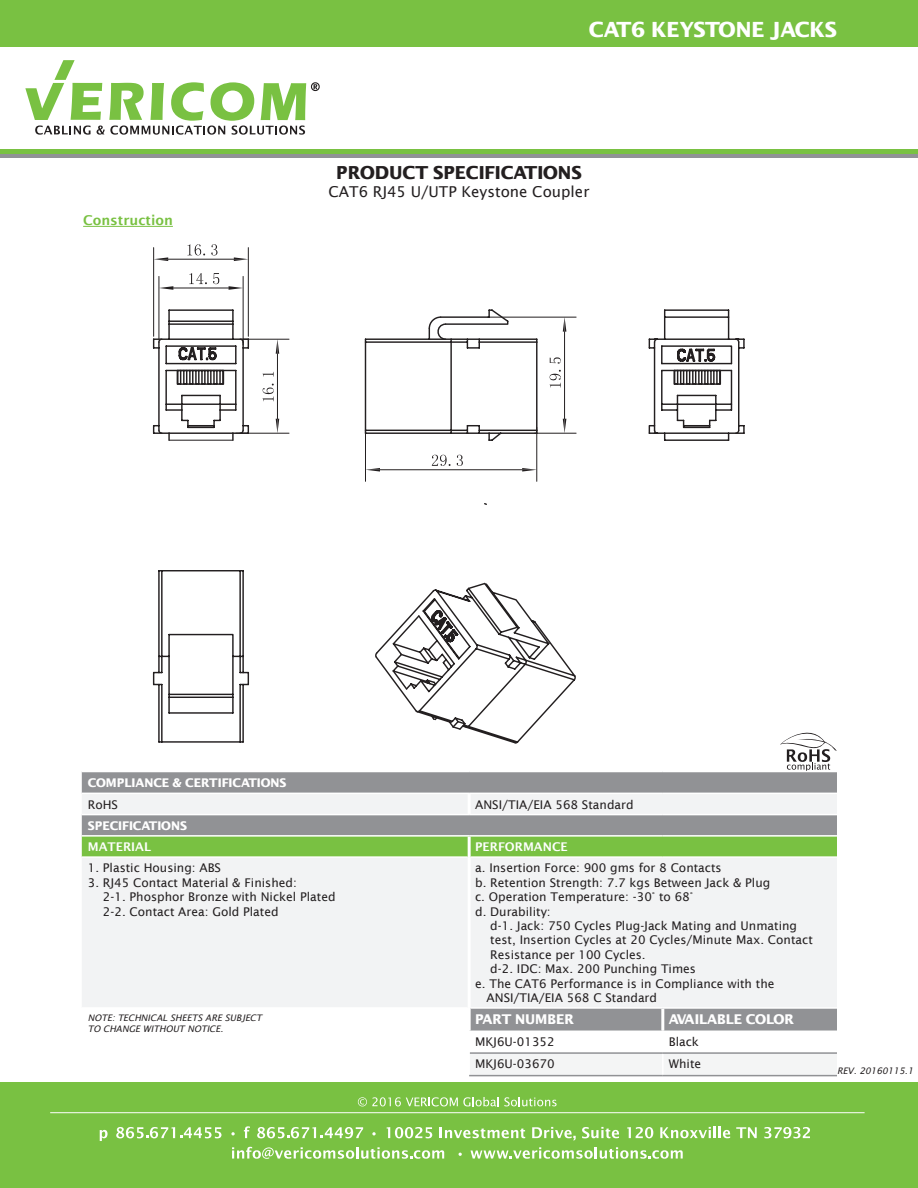
<style>
.page{position:relative;width:918px;height:1188px;background:#fff}
.page>*{position:absolute;margin:0;border:0;box-sizing:border-box;transform-origin:0 0}
.t1{font:700 21px "Lucida Sans";color:#fff}
.VCOM_header_TECH_SHE{font:700 18px "Lucida Sans";color:#231f20}
.TECH_SHEET_PN{font:15px "Lucida Sans";color:#231f20}
.VCOMGraph_headliner{font:700 13.5px "Lucida Sans";color:#fff}
.cat6_ftp{font:600 13.5px "Lucida Sans";color:#79c142}
.VCOM_graph_black_TEC{font:12px "Lucida Sans";color:#231f20}
.VCOM_Graph_headliner{font:700 12px "Lucida Sans";color:#fff}
.t2{font:600 12px "Lucida Sans";color:#fff}
.tt_title_2935_C{font:italic 9px "Lucida Sans";color:#231f20}
</style>
<div class="page">
<div style="left:0;top:0;width:918px;height:155px;background:#79c142"></div>
<div style="left:0;top:1082px;width:918px;height:106px;background:#79c142"></div>
<div style="left:0;top:47px;width:918px;height:102px;background:#fff"></div>
<svg style="left:100px;top:1130px;width:8px;height:11px"></svg>
<svg style="left:116px;top:1127px;width:105px;height:11px"></svg>
<svg style="left:231px;top:1132px;width:4px;height:3px"></svg>
<svg style="left:244px;top:1126px;width:6px;height:12px"></svg>
<svg style="left:257px;top:1127px;width:106px;height:11px"></svg>
<svg style="left:372px;top:1132px;width:4px;height:3px"></svg>
<svg style="left:387px;top:1127px;width:45px;height:11px"></svg>
<svg style="left:440px;top:1127px;width:85px;height:11px"></svg>
<svg style="left:532px;top:1127px;width:44px;height:13px"></svg>
<svg style="left:582px;top:1127px;width:37px;height:11px"></svg>
<svg style="left:627px;top:1127px;width:26px;height:11px"></svg>
<svg style="left:660px;top:1127px;width:70px;height:11px"></svg>
<svg style="left:736px;top:1127px;width:21px;height:11px"></svg>
<svg style="left:764px;top:1127px;width:46px;height:11px"></svg>
<svg style="left:232px;top:1147px;width:212px;height:12px"></svg>
<svg style="left:471px;top:1147px;width:212px;height:12px"></svg>
<hr style="left:50px;top:1112px;width:815px;height:1px;background:#fff">
<svg style="left:358px;top:1097px;width:199px;height:9px"></svg>
<hr style="left:0;top:154px;width:918px;height:4px;background:#919295">
<svg style="left:25px;top:60px;width:295px;height:75px"></svg>
<svg style="left:153px;top:308px;width:592px;height:378px"></svg>
<svg style="left:157px;top:338px;width:583px;height:406px"></svg>
<hr style="left:488px;top:317px;width:88px;height:1px;background:#231f20">
<hr style="left:564px;top:332px;width:1px;height:87px;background:#231f20">
<svg style="left:563px;top:317px;width:3px;height:15px"></svg>
<hr style="left:159px;top:276px;width:1px;height:63px;background:#231f20">
<hr style="left:243px;top:276px;width:1px;height:69px;background:#231f20">
<hr style="left:173px;top:288px;width:56px;height:1px;background:#231f20">
<svg style="left:159px;top:286px;width:14px;height:4px"></svg>
<svg style="left:229px;top:286px;width:14px;height:4px"></svg>
<svg style="left:189px;top:273px;width:18px;height:11px"></svg>
<svg style="left:213px;top:273px;width:6px;height:12px"></svg>
<hr style="left:153px;top:248px;width:1px;height:88px;background:#231f20">
<hr style="left:248px;top:248px;width:1px;height:88px;background:#231f20">
<hr style="left:168px;top:259px;width:66px;height:1px;background:#231f20">
<svg style="left:154px;top:257px;width:14px;height:4px"></svg>
<svg style="left:234px;top:257px;width:14px;height:4px"></svg>
<svg style="left:187px;top:244px;width:18px;height:12px"></svg>
<svg style="left:211px;top:244px;width:7px;height:12px"></svg>
<svg style="left:428px;top:316px;width:19px;height:25px"></svg>
<hr style="left:243px;top:339px;width:46px;height:1px;background:#231f20">
<svg style="left:276px;top:339px;width:3px;height:7px"></svg>
<svg style="left:177px;top:346px;width:535px;height:293px"></svg>
<hr style="left:83px;top:226px;width:90px;height:1px;background:#79c142">
<svg style="left:780px;top:733px;width:57px;height:38px"></svg>
<svg style="left:82px;top:772px;width:755px;height:259px;fill:#919295"></svg>
<svg style="left:82px;top:794px;width:755px;height:213px;fill:#f2f3f4"></svg>
<div style="left:82px;top:837px;width:755px;height:19px;background:#79c142"></div>
<div style="left:470px;top:1054px;width:367px;height:21px;background:#f4f5f5"></div>
<hr style="left:82px;top:835px;width:387px;height:2px;background:#fff">
<hr style="left:469px;top:835px;width:194px;height:2px;background:#fff">
<hr style="left:663px;top:835px;width:174px;height:2px;background:#fff">
<hr style="left:82px;top:856px;width:386px;height:2px;background:#fff">
<hr style="left:471px;top:856px;width:192px;height:2px;background:#fff">
<hr style="left:663px;top:856px;width:174px;height:2px;background:#fff">
<hr style="left:471px;top:1007px;width:192px;height:2px;background:#fff">
<hr style="left:663px;top:1007px;width:174px;height:2px;background:#fff">
<hr style="left:82px;top:793px;width:387px;height:1px;background:#fff">
<hr style="left:469px;top:793px;width:194px;height:1px;background:#fff">
<hr style="left:663px;top:793px;width:174px;height:1px;background:#fff">
<hr style="left:82px;top:1007px;width:386px;height:2px;background:#fff">
<hr style="left:662px;top:1054px;width:2px;height:21px;background:#fff">
<hr style="left:470px;top:1052px;width:193px;height:2px;background:#919295">
<hr style="left:663px;top:1052px;width:174px;height:2px;background:#919295">
<hr style="left:469px;top:1075px;width:194px;height:1px;background:#919295">
<hr style="left:663px;top:1075px;width:174px;height:1px;background:#919295">
<hr style="left:82px;top:814px;width:387px;height:1px;background:#fff">
<hr style="left:469px;top:814px;width:194px;height:1px;background:#fff">
<hr style="left:663px;top:814px;width:174px;height:1px;background:#fff">
<hr style="left:468px;top:857px;width:3px;height:151px;background:#fff">
<hr style="left:468px;top:837px;width:3px;height:20px;background:#fff">
<hr style="left:468px;top:1008px;width:3px;height:23px;background:#fff">
<hr style="left:661px;top:1009px;width:3px;height:22px;background:#fff">
<hr style="left:468px;top:794px;width:3px;height:20px;background:#fff">
<h1 class="t1" style="left:589px;top:17px;width:250px">CAT6 KEYSTONE JACKS</h1>
<p class="cat6_ftp" style="left:83px;top:213px;width:91px">Construction</p>
<p class="VCOM_header_TECH_SHE" style="left:336px;top:162px;width:247px">PRODUCT SPECIFICATIONS</p>
<p class="TECH_SHEET_PN" style="left:328px;top:183px;width:263px">CAT6 RJ45 U/UTP Keystone Coupler</p>
<p class="VCOM_Graph_headliner" style="left:88px;top:776px;width:200px">COMPLIANCE &amp; CERTIFICATIONS</p>
<p class="VCOM_graph_black_TEC" style="left:88px;top:797px;width:32px">RoHS</p>
<p class="VCOM_graph_black_TEC" style="left:475px;top:797px;width:160px">ANSI/TIA/EIA 568 Standard</p>
<p class="VCOM_Graph_headliner" style="left:88px;top:818px;width:101px">SPECIFICATIONS</p>
<p class="t2" style="left:88px;top:840px;width:65px">MATERIAL</p>
<p class="t2" style="left:475px;top:840px;width:94px">PERFORMANCE</p>
<p class="VCOM_graph_black_TEC" style="left:88px;top:861px;width:135px">1. Plastic Housing: ABS</p>
<p class="VCOM_graph_black_TEC" style="left:88px;top:876px;width:211px">3. RJ45 Contact Material &amp; Finished:</p>
<p class="VCOM_graph_black_TEC" style="left:103px;top:890px;width:234px">2-1. Phosphor Bronze with Nickel Plated</p>
<p class="VCOM_graph_black_TEC" style="left:103px;top:904px;width:177px">2-2. Contact Area: Gold Plated</p>
<p class="VCOM_graph_black_TEC" style="left:475px;top:861px;width:248px">a. Insertion Force: 900 gms for 8 Contacts</p>
<p class="VCOM_graph_black_TEC" style="left:475px;top:876px;width:297px">b. Retention Strength: 7.7 kgs Between Jack &amp; Plug</p>
<p class="VCOM_graph_black_TEC" style="left:475px;top:890px;width:220px">c. Operation Temperature: -30° to 68°</p>
<p class="VCOM_graph_black_TEC" style="left:475px;top:904px;width:77px">d. Durability:</p>
<p class="VCOM_graph_black_TEC" style="left:490px;top:919px;width:308px">d-1. Jack: 750 Cycles Plug-Jack Mating and Unmating</p>
<p class="VCOM_graph_black_TEC" style="left:490px;top:933px;width:324px">test, Insertion Cycles at 20 Cycles/Minute Max. Contact</p>
<p class="VCOM_graph_black_TEC" style="left:490px;top:948px;width:157px">Resistance per 100 Cycles.</p>
<p class="VCOM_graph_black_TEC" style="left:490px;top:962px;width:207px">d-2. IDC: Max. 200 Punching Times</p>
<p class="VCOM_graph_black_TEC" style="left:475px;top:976px;width:301px">e. The CAT6 Performance is in Compliance with the</p>
<p class="VCOM_graph_black_TEC" style="left:487px;top:991px;width:172px">ANSI/TIA/EIA 568 C Standard</p>
<p class="tt_title_2935_C" style="left:88px;top:1013px;width:175px">NOTE: TECHNICAL SHEETS ARE SUBJECT</p>
<p class="tt_title_2935_C" style="left:88px;top:1023px;width:137px">TO CHANGE WITHOUT NOTICE.</p>
<p class="VCOMGraph_headliner" style="left:475px;top:1012px;width:100px">PART NUMBER</p>
<p class="VCOMGraph_headliner" style="left:669px;top:1012px;width:127px">AVAILABLE COLOR</p>
<p class="VCOM_graph_black_TEC" style="left:475px;top:1035px;width:81px">MKJ6U-01352</p>
<p class="VCOM_graph_black_TEC" style="left:669px;top:1035px;width:32px">Black</p>
<p class="VCOM_graph_black_TEC" style="left:475px;top:1057px;width:81px">MKJ6U-03670</p>
<p class="VCOM_graph_black_TEC" style="left:669px;top:1057px;width:34px">White</p>
<p class="tt_title_2935_C" style="left:837px;top:1066px;width:78px">REV. 20160115.1</p>
</div>
